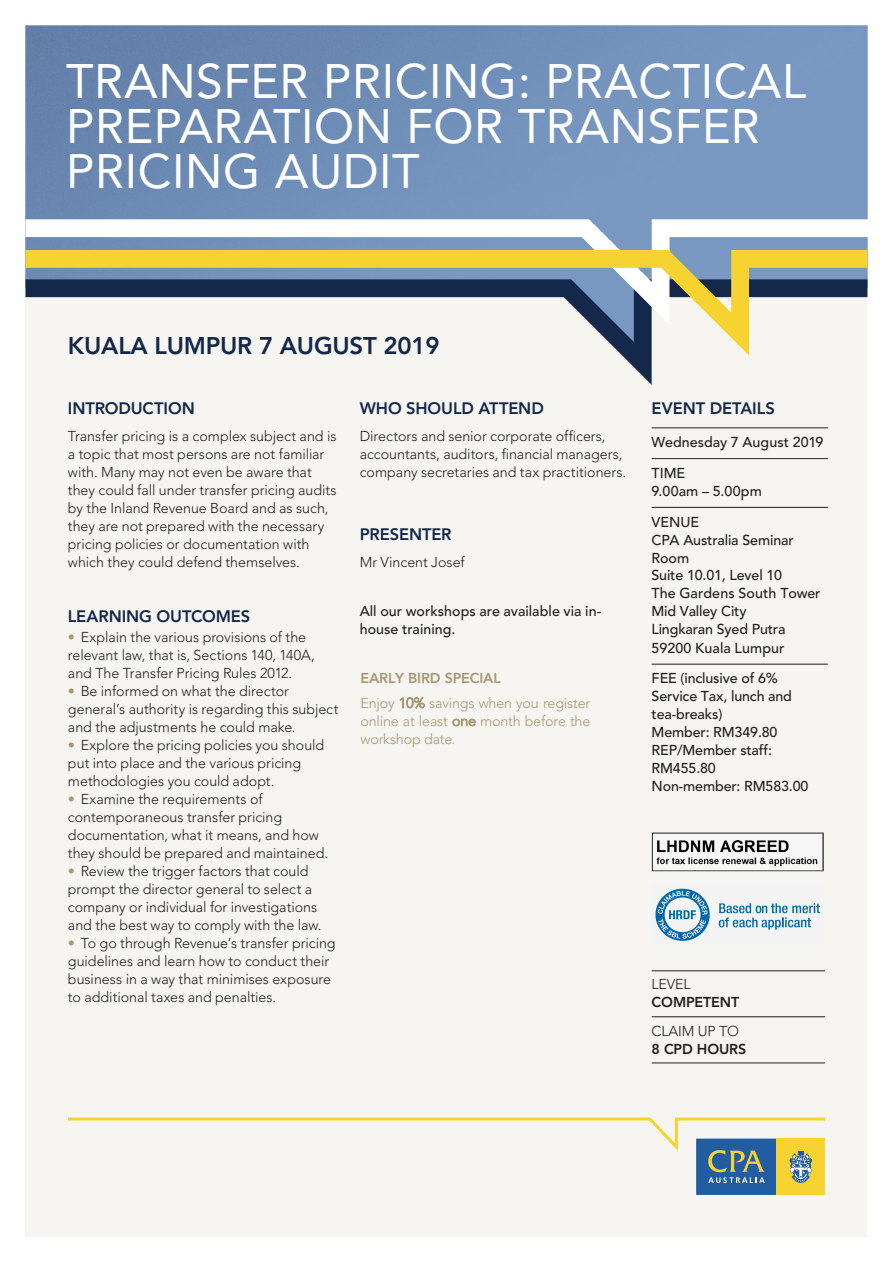
<style>
.page{position:relative;width:893px;height:1263px;background:#fff}
.page>*{position:absolute;margin:0;border:0;box-sizing:border-box;transform-origin:0 0}
.t1{font:48px/45px "Avenir LT Std";letter-spacing:.01em;color:#fff}
.t2{font:800 24px "Avenir LT Std";letter-spacing:-.01em;color:#14284b}
.Body_heading{font:800 16.5px "Avenir LT Std";letter-spacing:-.01em;color:#14284b}
.Body{font:300 14.25px/18px "Avenir LT Std";color:#231f20}
.Event_details{font:500 14.25px/18px "Avenir LT Std";letter-spacing:-.01em;color:#231f20}
.t3{font:300 14.25px/18px "Avenir LT Std";letter-spacing:-.01em;color:#a79875;text-align:justify}
.Body-2{font:500 14.25px/18px "Avenir LT Std";color:#231f20}
.t4{font:800 14.25px "Avenir LT Std";letter-spacing:-.01em;color:#a79875}
.t5{font:800 14.25px/18px "Avenir LT Std";letter-spacing:-.01em;color:#231f20}
.s1{color:#a79875}
.s2{font-weight:300}
.s3{font-weight:800}
</style>
<div class="page">
<div style="left:26px;top:26px;width:841px;height:1211px;background:#f6f5f1"></div>
<img style="left:26px;top:26px;width:841px;height:184px">
<svg style="left:26px;top:210px;width:841px;height:31px"></svg>
<svg style="left:26px;top:241px;width:841px;height:136px"></svg>
<div style="left:696px;top:1138px;width:81px;height:57px;background:#215da0"></div>
<div style="left:777px;top:1138px;width:48px;height:57px;background:#f6d330"></div>
<svg style="left:68px;top:1117px;width:757px;height:66px"></svg>
<hr style="left:652px;top:970px;width:173px;height:1px;background:#231f20">
<hr style="left:652px;top:1016px;width:173px;height:1px;background:#231f20">
<hr style="left:652px;top:1063px;width:173px;height:1px;background:#231f20">
<hr style="left:652px;top:428px;width:176px;height:1px;background:#231f20">
<hr style="left:652px;top:458px;width:176px;height:1px;background:#231f20">
<hr style="left:652px;top:507px;width:176px;height:1px;background:#231f20">
<hr style="left:652px;top:664px;width:176px;height:1px;background:#231f20">
<img style="left:655px;top:888px;width:165px;height:53px">
<img style="left:651px;top:832px;width:173px;height:39px">
<p class="t1" style="left:66px;top:60px;width:741px">TRANSFER PRICING: PRACTICAL<br>PREPARATION FOR TRANSFER<br>PRICING AUDIT</p>
<p class="t2" style="left:68px;top:332px;width:373px">KUALA LUMPUR 7 AUGUST 2019</p>
<p class="Body_heading" style="left:68px;top:399px;width:128px">INTRODUCTION</p>
<p class="Body" style="left:68px;top:427px;width:270px">Transfer pricing is a complex subject and is a topic that most persons are not familiar with. Many may not even be aware that they could fall under transfer pricing audits by the Inland Revenue Board and as such, they are not prepared with the necessary pricing policies or documentation with which they could defend themselves.</p>
<p class="Body_heading" style="left:68px;top:606px;width:184px">LEARNING OUTCOMES</p>
<p class="Body" style="left:68px;top:628px;width:248px"><span class="s1">•</span> Explain the various provisions of the relevant law, that is, Sections 140, 140A, and The Transfer Pricing Rules 2012.</p>
<p class="Body" style="left:68px;top:682px;width:272px"><span class="s1">•</span> Be informed on what the director general’s authority is regarding this subject and the adjustments he could make.</p>
<p class="Body" style="left:68px;top:736px;width:258px"><span class="s1">•</span> Explore the pricing policies you should put into place and the various pricing methodologies you could adopt.</p>
<p class="Body" style="left:68px;top:790px;width:262px"><span class="s1">•</span> Examine the requirements of contemporaneous transfer pricing documentation, what it means, and how they should be prepared and maintained.</p>
<p class="Body" style="left:68px;top:862px;width:255px"><span class="s1">•</span> Review the trigger factors that could prompt the director general to select a company or individual for investigations and the best way to comply with the law.</p>
<p class="Body" style="left:68px;top:934px;width:269px"><span class="s1">•</span> To go through Revenue’s transfer pricing guidelines and learn how to conduct their business in a way that minimises exposure to additional taxes and penalties.</p>
<p class="Body_heading" style="left:360px;top:399px;width:186px">WHO SHOULD ATTEND</p>
<p class="Body" style="left:360px;top:427px;width:268px">Directors and senior corporate officers, accountants, auditors, financial managers, company secretaries and tax practitioners.</p>
<p class="Body_heading" style="left:360px;top:525px;width:93px">PRESENTER</p>
<p class="Body" style="left:360px;top:553px;width:106px">Mr Vincent Josef</p>
<p class="Body-2" style="left:360px;top:602px;width:243px">All our workshops are available via in&shy;house training.</p>
<p class="t4" style="left:360px;top:670px;width:142px">EARLY BIRD SPECIAL</p>
<p class="t3" style="left:360px;top:694px;width:231px">Enjoy 10% savings when you register online at least one month before the workshop date.</p>
<p class="Body_heading" style="left:652px;top:399px;width:125px">EVENT DETAILS</p>
<p class="Event_details" style="left:652px;top:434px;width:173px">Wednesday 7 August 2019</p>
<p class="Event_details" style="left:652px;top:464px;width:112px">TIME<br>9.00am – 5.00pm</p>
<p class="Event_details" style="left:651px;top:513px;width:171px">VENUE<br>CPA Australia Seminar<br>Room<br>Suite 10.01, Level 10<br>The Gardens South Tower<br>Mid Valley City<br>Lingkaran Syed Putra<br>59200 Kuala Lumpur</p>
<p class="Event_details" style="left:652px;top:670px;width:158px">FEE (inclusive of 6%<br>Service Tax, lunch and tea-breaks)<br>Member: RM349.80<br>REP/Member staff:<br>RM455.80<br>Non-member: RM583.00</p>
<p class="t5" style="left:652px;top:975px;width:89px"><span class="s2">LEVEL<br></span>COMPETENT</p>
<p class="Body" style="left:652px;top:1022px;width:96px">CLAIM UP TO<br><span class="s3">8 CPD HOURS</span></p>
</div>
